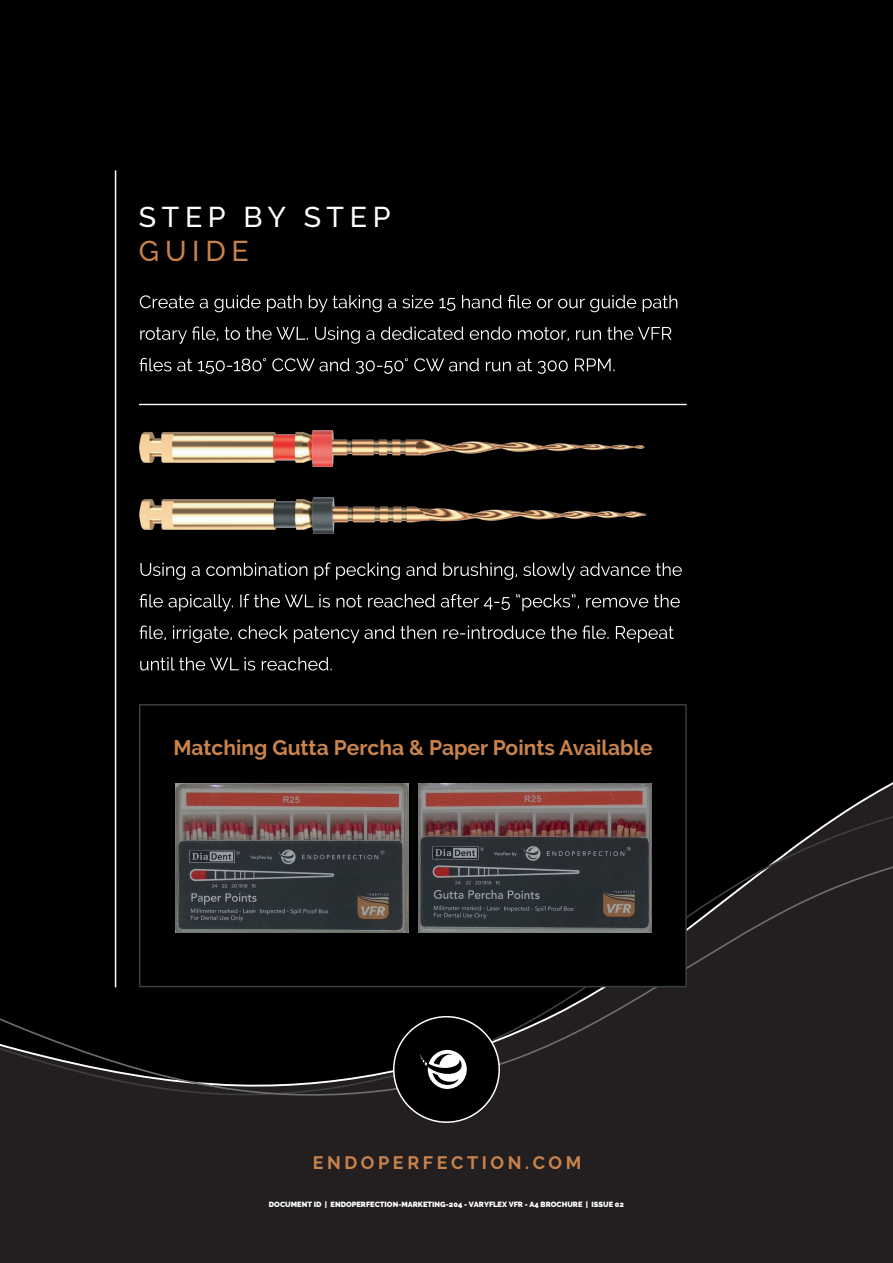
<style>
.page{position:relative;width:893px;height:1263px;background:#fff}
.page>*{position:absolute;margin:0;border:0;box-sizing:border-box;transform-origin:0 0}
.t1{font:500 28.5px "Raleway";letter-spacing:.2em;color:#fff}
.t2{font:500 28.5px "Raleway";letter-spacing:.2em;color:#c9834c}
.t3{font:700 21px "Raleway";color:#c9834c}
.t4{font:700 18px "Raleway";letter-spacing:.2em;color:#c9834c}
.t5{font:900 7.5px "Raleway";color:#fff}
</style>
<div class="page">
<div style="left:0;top:0;width:893px;height:821px;background:#000"></div>
<svg style="left:0;top:821px;width:893px;height:442px;background:#1c191a"></svg>
<svg style="left:140px;top:295px;width:537px;height:17px;background:#2a2a2a"></svg>
<svg style="left:140px;top:326px;width:531px;height:18px;background:#262626"></svg>
<svg style="left:140px;top:358px;width:474px;height:16px;background:#2b2b2b"></svg>
<svg style="left:140px;top:562px;width:542px;height:18px;background:#272727"></svg>
<svg style="left:140px;top:594px;width:540px;height:17px;background:#282828"></svg>
<svg style="left:140px;top:625px;width:534px;height:18px;background:#292929"></svg>
<svg style="left:140px;top:657px;width:192px;height:13px;background:#333"></svg>
<hr style="left:139px;top:404px;width:548px;height:1px;background:#fff">
<img style="left:140px;top:430px;width:505px;height:36px">
<img style="left:139px;top:497px;width:507px;height:36px">
<hr style="left:115px;top:170px;width:1px;height:817px;background:#fff">
<div style="left:139px;top:704px;width:548px;height:283px;background:#000;border:1px solid #3e4043"></div>
<img style="left:176px;top:783px;width:232px;height:149px">
<img style="left:419px;top:783px;width:232px;height:149px">
<div style="left:394px;top:1017px;width:105px;height:105px;background:#000;border-radius:50%"></div>
<div style="left:393px;top:1016px;width:107px;height:107px;border:2px solid #fff;border-radius:50%"></div>
<svg style="left:420px;top:1049px;width:47px;height:40px"></svg>
<h1 class="t1" style="left:139px;top:200px;width:253px">STEP BY STEP</h1>
<h1 class="t2" style="left:139px;top:234px;width:111px">GUIDE</h1>
<h2 class="t3" style="left:173px;top:735px;width:481px">Matching Gutta Percha &amp; Paper Points Available</h2>
<h3 class="t4" style="left:313px;top:1152px;width:270px">ENDOPERFECTION.COM</h3>
<p class="t5" style="left:269px;top:1200px;width:357px">DOCUMENT ID | ENDOPERFECTION-MARKETING-204 - VARYFLEX VFR - A4 BROCHURE | ISSUE 02</p>
</div>
